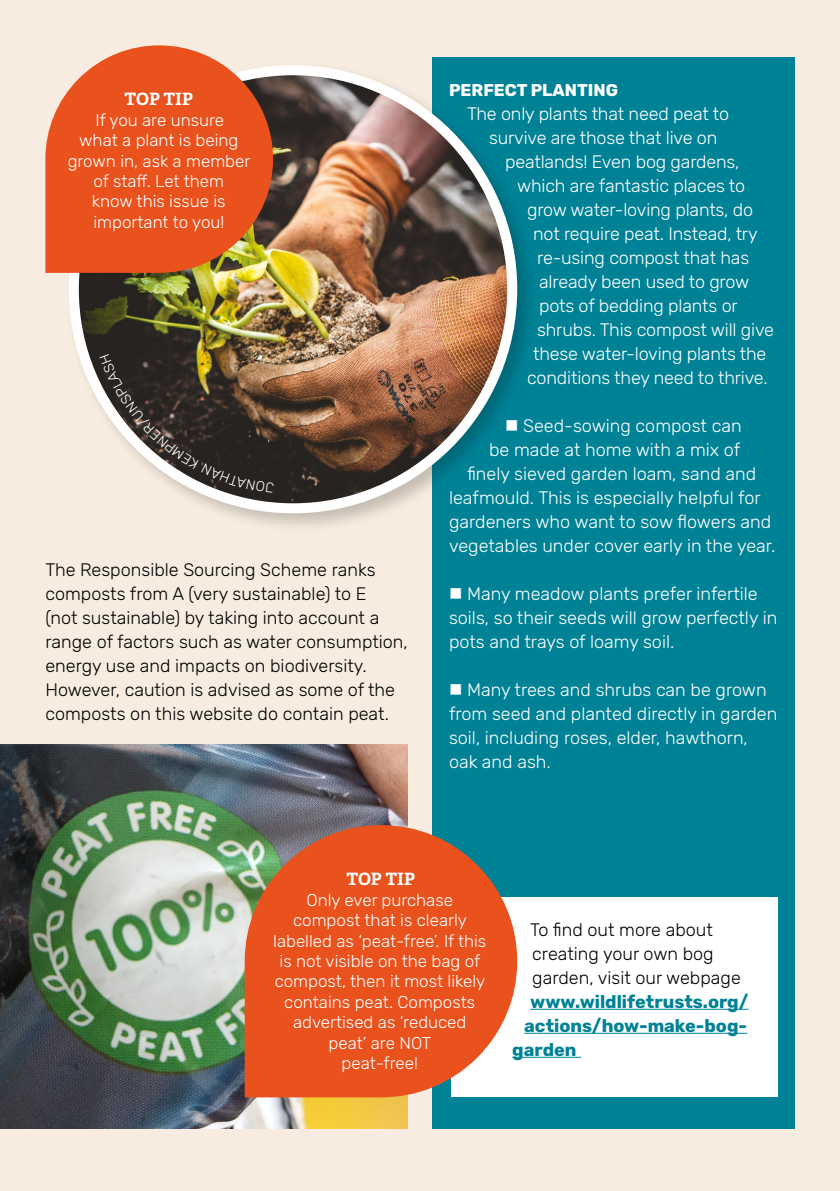
<style>
.page{position:relative;width:840px;height:1191px;background:#fff}
.page>*{position:absolute;margin:0;border:0;box-sizing:border-box;transform-origin:0 0}
.t1{font:300 18px/24px "Rubik";letter-spacing:-.01em;color:#fff}
.t2{font:300 18px/24px "Rubik";color:#000}
.t3{font:700 18px "Rubik";color:#008296}
.t4{font:300 17px/20.4px "Rubik";color:#fff;text-align:center}
.t5{font:700 17px "Rubik";color:#fff}
.t6{font:700 17px "Adelle";color:#fff}
</style>
<div class="page">
<div style="left:0;top:0;width:839px;height:1191px;background:#f7ecdf"></div>
<div style="left:432px;top:57px;width:362px;height:1071px;background:#008296"></div>
<img style="left:0;top:744px;width:408px;height:384px">
<div style="left:64px;top:61px;width:473px;height:472px;background:#000;opacity:.2"></div>
<img style="left:74px;top:70px;width:438px;height:438px;border-radius:219px">
<svg style="left:45px;top:45px;width:228px;height:228px;background:#e56534"></svg>
<div style="left:451px;top:897px;width:326px;height:200px;background:#fff"></div>
<hr style="left:530px;top:1008px;width:218px;height:1px;background:#008296">
<hr style="left:524px;top:1032px;width:222px;height:1px;background:#008296">
<hr style="left:512px;top:1056px;width:69px;height:1px;background:#008296">
<svg style="left:244px;top:825px;width:273px;height:272px;background:#d76034"></svg>
<svg style="left:99px;top:354px;width:175px;height:139px;background:#655b51"></svg>
<p class="t6" style="left:124px;top:88px;width:70px">TOP TIP</p>
<p class="t4" style="left:68px;top:110px;width:184px">If you are unsure<br>what a plant is being grown in, ask a member of staff. Let them<br>know this issue is important to you!</p>
<p class="t2" style="left:45px;top:558px;width:364px">The Responsible Sourcing Scheme ranks composts from A (very sustainable) to E<br>(not sustainable) by taking into account a range of factors such as water consumption, energy use and impacts on biodiversity.<br>However, caution is advised as some of the composts on this website do contain peat.</p>
<p class="t5" style="left:449px;top:80px;width:170px">PERFECT PLANTING</p>
<p class="t1" style="left:467px;top:102px;width:263px">The only plants that need peat to</p>
<p class="t1" style="left:489px;top:126px;width:230px">survive are those that live on</p>
<p class="t1" style="left:505px;top:150px;width:236px">peatlands! Even bog gardens,</p>
<p class="t1" style="left:517px;top:174px;width:229px">which are fantastic places to</p>
<p class="t1" style="left:527px;top:198px;width:227px">grow water-loving plants, do</p>
<p class="t1" style="left:533px;top:222px;width:226px">not require peat. Instead, try</p>
<p class="t1" style="left:537px;top:246px;width:213px">re-using compost that has</p>
<p class="t1" style="left:539px;top:270px;width:211px">already been used to grow</p>
<p class="t1" style="left:539px;top:294px;width:200px">pots of bedding plants or</p>
<p class="t1" style="left:537px;top:318px;width:238px">shrubs. This compost will give</p>
<p class="t1" style="left:533px;top:342px;width:234px">these water-loving plants the</p>
<p class="t1" style="left:527px;top:366px;width:242px">conditions they need to thrive.</p>
<p class="t1" style="left:505px;top:414px;width:238px">■ Seed-sowing compost can</p>
<p class="t1" style="left:489px;top:438px;width:252px">be made at home with a mix of</p>
<p class="t1" style="left:467px;top:462px;width:290px">finely sieved garden loam, sand and</p>
<p class="t1" style="left:449px;top:486px;width:313px">leafmould. This is especially helpful for</p>
<p class="t1" style="left:449px;top:510px;width:323px">gardeners who want to sow flowers and</p>
<p class="t1" style="left:449px;top:534px;width:327px">vegetables under cover early in the year.</p>
<p class="t1" style="left:449px;top:582px;width:329px">■ Many meadow plants prefer infertile soils, so their seeds will grow perfectly in pots and trays of loamy soil.</p>
<p class="t1" style="left:449px;top:678px;width:329px">■ Many trees and shrubs can be grown from seed and planted directly in garden soil, including roses, elder, hawthorn, oak and ash.</p>
<p class="t6" style="left:346px;top:868px;width:70px">TOP TIP</p>
<p class="t4" style="left:273px;top:890px;width:214px">Only ever purchase compost that is clearly labelled as ‘peat-free’. If this is not visible on the bag of compost, then it most likely contains peat. Composts advertised as ‘reduced peat’ are NOT<br>peat-free!</p>
<p class="t2" style="left:530px;top:918px;width:212px">To find out more about creating your own bog garden, visit our webpage</p>
<p class="t3" style="left:530px;top:991px;width:219px">www.wildlifetrusts.org/</p>
<p class="t3" style="left:524px;top:1015px;width:224px">actions/how-make-bog-</p>
<p class="t3" style="left:512px;top:1039px;width:66px">garden</p>
</div>
